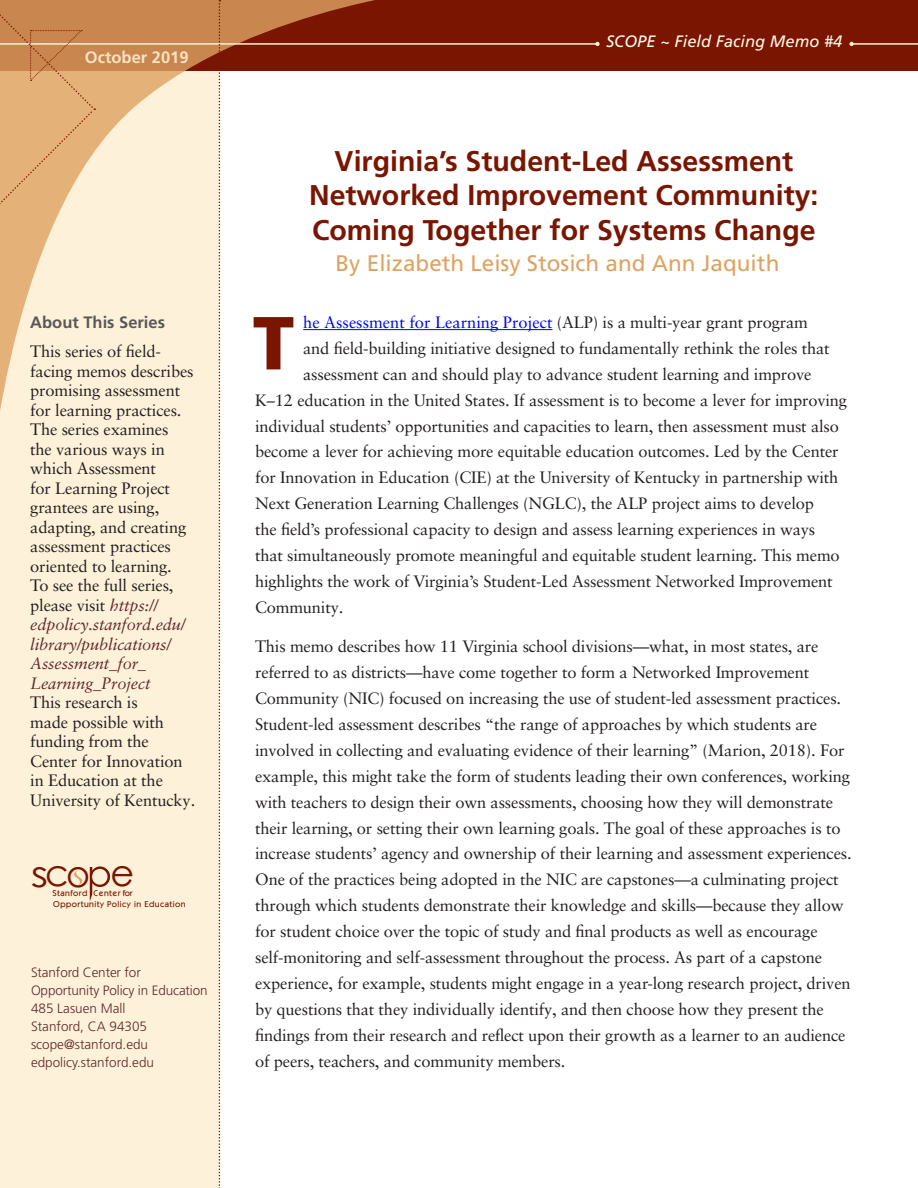
<style>
.page{position:relative;width:918px;height:1188px;background:#fff}
.page>*{position:absolute;margin:0;border:0;box-sizing:border-box;transform-origin:0 0}
.Drop_Cap{font:900 75px "Frutiger LT Std";color:#791500}
.t1{font:36.75px "Century Gothic";color:#791500;scale:1.24 1}
.t2{font:36.75px "Century Gothic";color:#791500}
.Hed_1{font:700 28.5px/34.5px "Frutiger LT Std";color:#791500;text-align:center}
.Hed_1-2{font:22.5px "Frutiger LT Std";color:#dea362}
.Body_Text{font:16.5px/19.5px "Sabon LT Pro";letter-spacing:-.01em;color:#231f20}
.Body_Text-2{font:16.5px "Sabon LT Pro";color:#00f}
.Hed_3{font:italic 16.5px "Frutiger LT Std";color:#fef6e8}
.Hed_2{font:700 16.5px "Frutiger LT Std";color:#585858}
.Hed_3-2{font:700 16.5px "Frutiger LT Std";color:#f8e3c1}
.Body_Text-3{font:300 13.5px/18px "Frutiger LT Std";color:#60292a}
.t3{font:500 8.55px "Itc Kabel";letter-spacing:.05em;color:#791500}
.s1{font-style:italic;color:#60292a}
.s2{color:#231f20}
</style>
<div class="page">
<div style="left:0;top:71px;width:219px;height:1117px;background:#fef1d9"></div>
<svg style="left:74px;top:866px;width:36px;height:35px"></svg>
<div style="left:0;top:0;width:918px;height:70px;background:#791500"></div>
<svg style="left:595px;top:42px;width:5px;height:4px"></svg>
<svg style="left:849px;top:42px;width:5px;height:4px"></svg>
<hr style="left:852px;top:43px;width:66px;height:2px;background:#fef1d9">
<svg style="left:0;top:0;width:459px;height:521px"></svg>
<hr style="left:0;top:43px;width:596px;height:2px;background:#fef1d9">
<svg style="left:0;top:0;width:95px;height:229px"></svg>
<svg style="left:219px;top:0;width:1px;height:1188px"></svg>
<hr style="left:303px;top:329px;width:249px;height:1px;background:#00f">
<p class="Hed_3-2" style="left:85px;top:47px;width:105px">October 2019</p>
<p class="Hed_2" style="left:30px;top:312px;width:136px">About This Series</p>
<p class="Body_Text" style="left:30px;top:341px;width:167px">This series of field&shy;facing memos describes promising assessment for learning practices.<br>The series examines<br>the various ways in which Assessment<br>for Learning Project grantees are using, adapting, and creating assessment practices oriented to learning.<br>To see the full series, please visit <span class="s1">https:// edpolicy.stanford.edu/ library/publications/<br>Assessment_for_<br>Learning_Project<br></span>This research is<br>made possible with funding from the<br>Center for Innovation in Education at the<br>University of Kentucky.</p>
<p class="t1" style="left:31px;top:851px;width:85px">sc e</p>
<p class="t2" style="left:66px;top:852px;width:26px">o</p>
<p class="t3" style="left:53px;top:899px;width:134px">Opportunity Policy in Education</p>
<p class="t3" style="left:53px;top:888px;width:82px">Stanford Center for</p>
<p class="Body_Text-3" style="left:31px;top:963px;width:178px">Stanford Center for<br>Opportunity Policy in Education<br>485 Lasuen Mall<br>Stanford, CA 94305 scope@stanford.edu edpolicy.stanford.edu</p>
<p class="Hed_3" style="left:606px;top:32px;width:238px">SCOPE ~ Field Facing Memo #4</p>
<p class="Hed_1" style="left:309px;top:144px;width:511px">Virginia’s Student-Led Assessment<br>Networked Improvement Community:<br>Coming Together for Systems Change</p>
<p class="Hed_1-2" style="left:336px;top:250px;width:445px">By Elizabeth Leisy Stosich and Ann Jaquith</p>
<p class="Body_Text-2" style="left:303px;top:312px;width:506px">he Assessment for Learning Project <span class="s2">(ALP) is a multi-year grant program</span></p>
<p class="Body_Text" style="left:303px;top:338px;width:528px">and field-building initiative designed to fundamentally rethink the roles that</p>
<p class="Body_Text" style="left:303px;top:364px;width:510px">assessment can and should play to advance student learning and improve</p>
<p class="Body_Text" style="left:255px;top:390px;width:594px">K–12 education in the United States. If assessment is to become a lever for improving</p>
<p class="Body_Text" style="left:255px;top:416px;width:585px">individual students’ opportunities and capacities to learn, then assessment must also</p>
<p class="Body_Text" style="left:255px;top:442px;width:585px">become a lever for achieving more equitable education outcomes. Led by the Center</p>
<p class="Body_Text" style="left:255px;top:467px;width:585px">for Innovation in Education (CIE) at the University of Kentucky in partnership with</p>
<p class="Body_Text" style="left:255px;top:493px;width:560px">Next Generation Learning Challenges (NGLC), the ALP project aims to develop</p>
<p class="Body_Text" style="left:255px;top:519px;width:562px">the field’s professional capacity to design and assess learning experiences in ways</p>
<p class="Body_Text" style="left:255px;top:545px;width:586px">that simultaneously promote meaningful and equitable student learning. This memo</p>
<p class="Body_Text" style="left:255px;top:571px;width:579px">highlights the work of Virginia’s Student-Led Assessment Networked Improvement</p>
<p class="Body_Text" style="left:255px;top:597px;width:90px">Community.</p>
<p class="Body_Text" style="left:255px;top:633px;width:598px;line-height:26px">This memo describes how 11 Virginia school divisions—what, in most states, are referred to as districts—have come together to form a Networked Improvement Community (NIC) focused on increasing the use of student-led assessment practices.<br>Student-led assessment describes “the range of approaches by which students are involved in collecting and evaluating evidence of their learning” (Marion, 2018). For example, this might take the form of students leading their own conferences, working with teachers to design their own assessments, choosing how they will demonstrate their learning, or setting their own learning goals. The goal of these approaches is to increase students’ agency and ownership of their learning and assessment experiences.<br>One of the practices being adopted in the NIC are capstones—a culminating project through which students demonstrate their knowledge and skills—because they allow for student choice over the topic of study and final products as well as encourage self-monitoring and self-assessment throughout the process. As part of a capstone experience, for example, students might engage in a year-long research project, driven by questions that they individually identify, and then choose how they present the findings from their research and reflect upon their growth as a learner to an audience of peers, teachers, and community members.</p>
<p class="Drop_Cap" style="left:253px;top:298px;width:43px">T</p>
</div>
